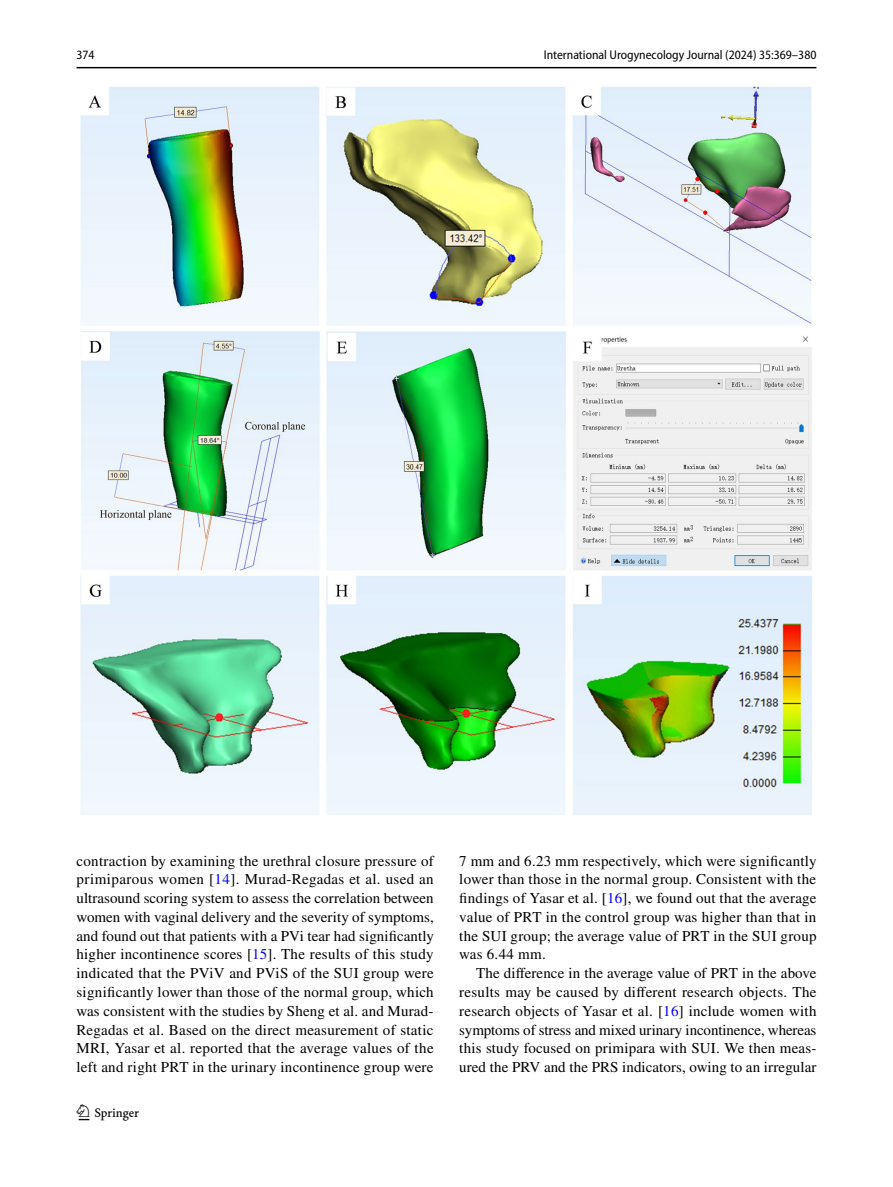
<style>
.page{position:relative;width:893px;height:1187px;background:#fff}
.page>*{position:absolute;margin:0;border:0;box-sizing:border-box;transform-origin:0 0}
.t1{font:22.5px "Springnew Regular 2";color:#000}
.t2{font:15px/18.8px "STIX";letter-spacing:.015em;color:#000;text-align:justify}
.t3{font:semi-condensed 12.75px "Myriad Pro";color:#000}
.s1{color:#00f}
</style>
<div class="page">
<hr style="left:77px;top:67px;width:739px;height:1px;background:#000">
<img style="left:81px;top:87px;width:731px;height:728px">
<p class="t3" style="left:77px;top:48px;width:20px">374</p>
<p class="t3" style="left:544px;top:48px;width:274px">International Urogynecology Journal (2024) 35:369–380</p>
<p class="t2" style="left:77px;top:852px;width:359px">contraction by examining the urethral closure pressure of primiparous women [<span class="s1">14</span>]. Murad-Regadas et al. used an ultrasound scoring system to assess the correlation between women with vaginal delivery and the severity of symptoms, and found out that patients with a PVi tear had significantly higher incontinence scores [<span class="s1">15</span>]. The results of this study indicated that the PViV and PViS of the SUI group were significantly lower than those of the normal group, which was consistent with the studies by Sheng et al. and Murad-Regadas et al. Based on the direct measurement of static MRI, Yasar et al. reported that the average values of the left and right PRT in the urinary incontinence group were</p>
<p class="t2" style="left:459px;top:852px;width:359px">7 mm and 6.23 mm respectively, which were significantly lower than those in the normal group. Consistent with the findings of Yasar et al. [<span class="s1">16</span>], we found out that the average value of PRT in the control group was higher than that in the SUI group; the average value of PRT in the SUI group was 6.44 mm.</p>
<p class="t2" style="left:459px;top:964px;width:359px;text-indent:17px">The difference in the average value of PRT in the above results may be caused by different research objects. The research objects of Yasar et al. [<span class="s1">16</span>] include women with symptoms of stress and mixed urinary incontinence, whereas this study focused on primipara with SUI. We then meas&shy;ured the PRV and the PRS indicators, owing to an irregular</p>
<h1 class="t1" style="left:79px;top:1104px;width:62px">1 3</h1>
</div>
